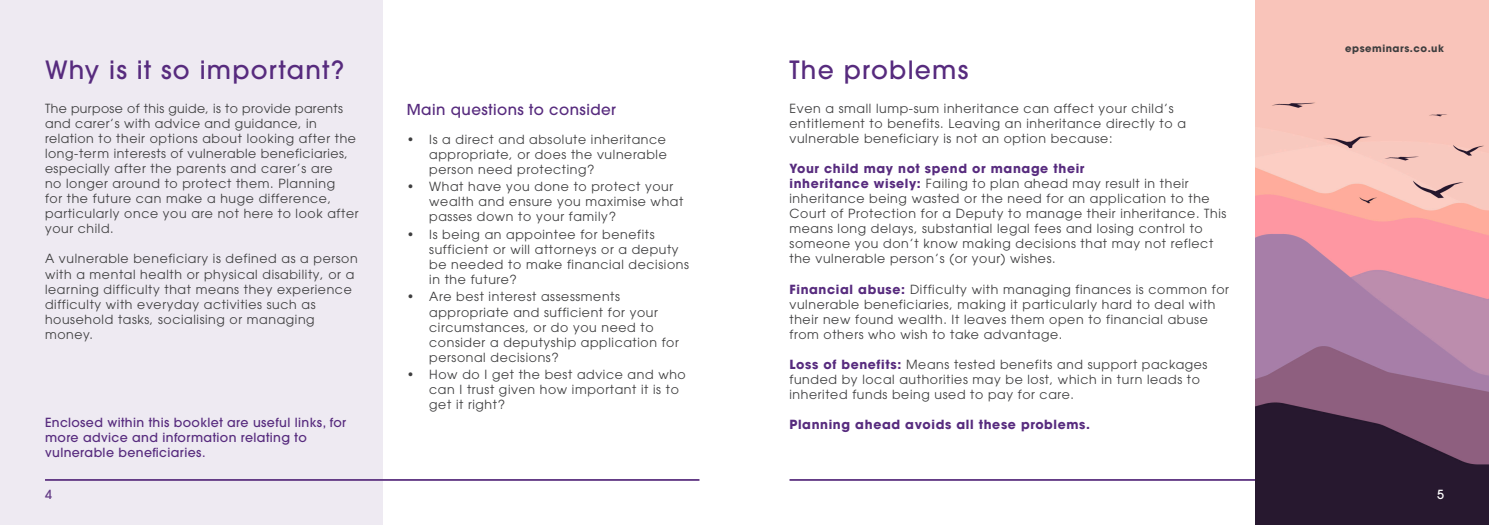
<style>
.page{position:relative;width:1489px;height:525px;background:#fff}
.page>*{position:absolute;margin:0;border:0;box-sizing:border-box;transform-origin:0 0}
.t1{font:500 25px "ITC Avant Garde Pro";letter-spacing:.05em;color:#572b7e}
.t2{font:500 15px "ITC Avant Garde Pro";letter-spacing:.03em;color:#572b7e}
.t3{font:12.5px/15px "ITC Avant Garde Pro";letter-spacing:.05em;color:#3e3e3f}
.t4{font:500 12.5px/15px "ITC Avant Garde Pro";letter-spacing:.03em;color:#572b7e}
.t5{font:700 12.5px "ITC Avant Garde Pro";letter-spacing:.05em;color:#572b7e}
.t6{font:500 12.5px "ITC Avant Garde Pro";color:#643c86}
.t7{font:500 12.5px "ITC Avant Garde Pro";color:#fff}
.t8{font:700 10px "ITC Avant Garde Pro";letter-spacing:.05em;color:#3e3e3f}
.s1{font-weight:700;color:#572b7e}
</style>
<div class="page">
<div style="left:0;top:0;width:383px;height:524px;background:#eeeaf2"></div>
<hr style="left:789px;top:478px;width:654px;height:2px;background:#643c86">
<hr style="left:45px;top:478px;width:654px;height:2px;background:#643c86">
<img style="left:1254px;top:0;width:234px;height:524px">
<p class="t1" style="left:45px;top:54px;width:300px">Why is it so important?</p>
<p class="t3" style="left:45px;top:101px;width:315px">The purpose of this guide, is to provide parents and carer’s with advice and guidance, in relation to their options about looking after the long-term interests of vulnerable beneficiaries, especially after the parents and carer’s are<br>no longer around to protect them. Planning<br>for the future can make a huge difference, particularly once you are not here to look after your child.</p>
<p class="t3" style="left:45px;top:251px;width:314px">A vulnerable beneficiary is defined as a person with a mental health or physical disability, or a learning difficulty that means they experience difficulty with everyday activities such as household tasks, socialising or managing money.</p>
<p class="t4" style="left:45px;top:415px;width:303px">Enclosed within this booklet are useful links, for more advice and information relating to vulnerable beneficiaries.</p>
<p class="t6" style="left:45px;top:486px;width:8px">4</p>
<p class="t2" style="left:407px;top:100px;width:211px">Main questions to consider</p>
<p class="t3" style="left:429px;top:131px;width:239px;text-align:justify;text-indent:-22px">• Is a direct and absolute inheritance appropriate, or does the vulnerable person need protecting?</p>
<p class="t3" style="left:429px;top:179px;width:255px;text-indent:-22px">• What have you done to protect your wealth and ensure you maximise what passes down to your family?</p>
<p class="t3" style="left:429px;top:226px;width:261px;text-indent:-22px">• Is being an appointee for benefits sufficient or will attorneys or a deputy be needed to make financial decisions in the future?</p>
<p class="t3" style="left:429px;top:289px;width:251px;text-indent:-22px">• Are best interest assessments appropriate and sufficient for your circumstances, or do you need to consider a deputyship application for personal decisions?</p>
<p class="t3" style="left:429px;top:366px;width:258px;text-indent:-22px">• How do I get the best advice and who can I trust given how important it is to get it right?</p>
<p class="t1" style="left:789px;top:54px;width:180px">The problems</p>
<p class="t3" style="left:789px;top:101px;width:398px">Even a small lump-sum inheritance can affect your child’s entitlement to benefits. Leaving an inheritance directly to a vulnerable beneficiary is not an option because:</p>
<p class="t3" style="left:789px;top:161px;width:438px"><span class="s1">Your child may not spend or manage their<br>inheritance wisely:</span> Failing to plan ahead may result in their inheritance being wasted or the need for an application to the Court of Protection for a Deputy to manage their inheritance. This means long delays, substantial legal fees and losing control to someone you don’t know making decisions that may not reflect the vulnerable person’s (or your) wishes.</p>
<p class="t3" style="left:789px;top:281px;width:441px"><span class="s1">Financial abuse:</span> Difficulty with managing finances is common for vulnerable beneficiaries, making it particularly hard to deal with their new found wealth. It leaves them open to financial abuse from others who wish to take advantage.</p>
<p class="t3" style="left:789px;top:356px;width:419px"><span class="s1">Loss of benefits:</span> Means tested benefits and support packages funded by local authorities may be lost, which in turn leads to inherited funds being used to pay for care.</p>
<p class="t5" style="left:789px;top:415px;width:302px">Planning ahead avoids all these problems.</p>
<p class="t8" style="left:1345px;top:42px;width:100px">epseminars.co.uk</p>
<p class="t7" style="left:1436px;top:486px;width:8px">5</p>
</div>
